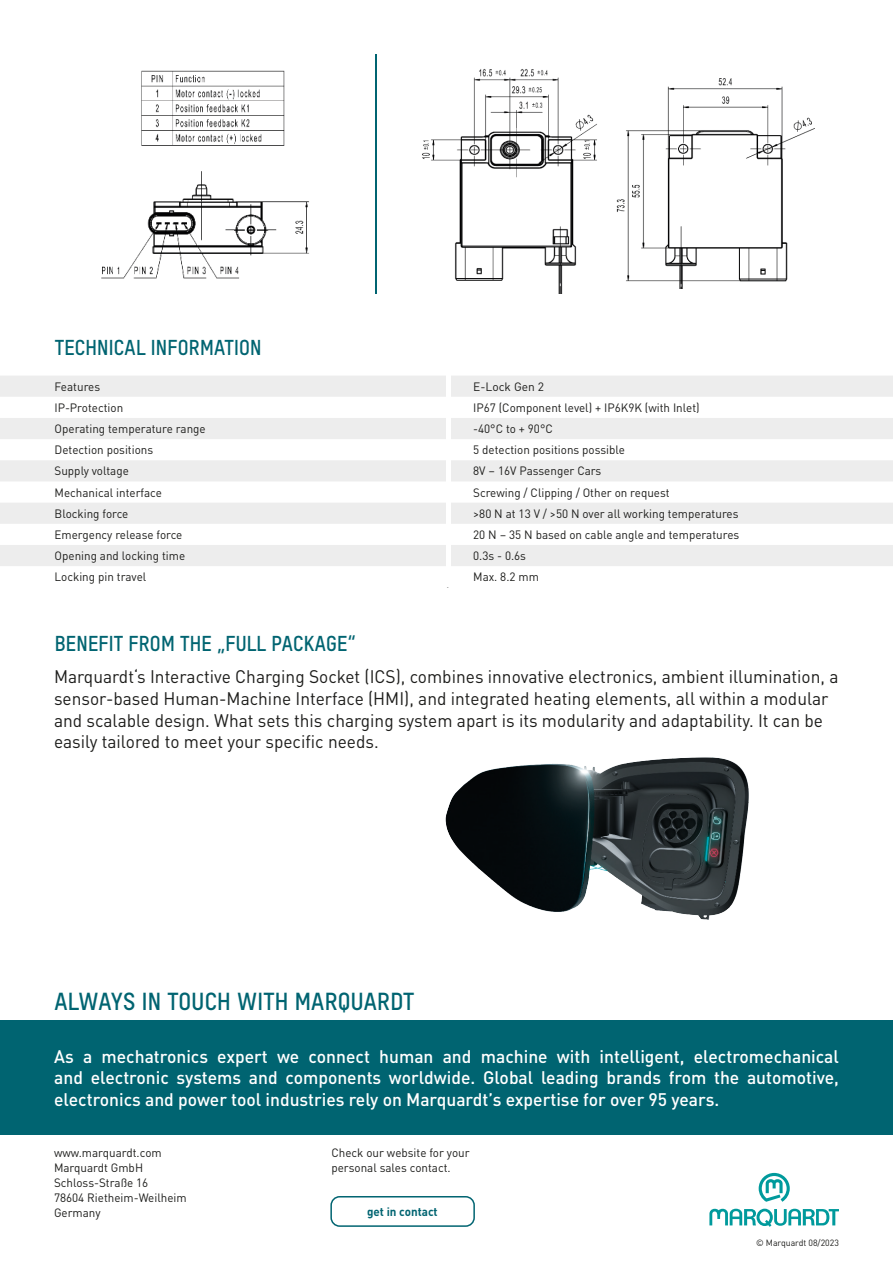
<style>
.page{position:relative;width:893px;height:1263px;background:#fff}
.page>*{position:absolute;margin:0;border:0;box-sizing:border-box;transform-origin:0 0}
.t1{font:24px "T Star Bold";letter-spacing:.01em;color:#006471}
.t2{font:21px "T Star Bold";letter-spacing:.01em;color:#006471}
.t3{font:18px/21.6px "DIN Pro";color:#1d1d1b;scale:.96 1}
.t4{font:500 18px/21.6px "DIN Pro";color:#fff;text-align:justify}
.t5{font:12px/15px "DIN Pro";color:#1d1d1b}
.t6{font:700 12px "DIN Pro";color:#006471}
.t7{font:9px "DIN Pro";color:#1d1d1b}
</style>
<div class="page">
<div style="left:0;top:1020px;width:893px;height:115px;background:#006471"></div>
<hr style="left:375px;top:54px;width:1px;height:239px;background:#006471">
<svg style="left:0;top:376px;width:893px;height:190px;fill:#ededed"></svg>
<div style="left:446px;top:376px;width:5px;height:211px;background:#fff"></div>
<svg style="left:759px;top:1173px;width:31px;height:29px"></svg>
<svg style="left:709px;top:1209px;width:130px;height:18px"></svg>
<img style="left:422px;top:69px;width:175px;height:224px">
<img style="left:617px;top:78px;width:198px;height:210px">
<img style="left:101px;top:171px;width:208px;height:108px">
<img style="left:141px;top:70px;width:144px;height:76px">
<img style="left:445px;top:757px;width:304px;height:162px">
<div style="left:330px;top:1196px;width:145px;height:31px;border:2px solid #006471;border-radius:9px"></div>
<p class="t2" style="left:55px;top:334px;width:208px">TECHNICAL INFORMATION</p>
<p class="t5" style="left:55px;top:378px;width:47px">Features</p>
<p class="t5" style="left:473px;top:378px;width:73px">E-Lock Gen 2</p>
<p class="t5" style="left:55px;top:399px;width:70px">IP-Protection</p>
<p class="t5" style="left:473px;top:399px;width:228px">IP67 (Component level) + IP6K9K (with Inlet)</p>
<p class="t5" style="left:55px;top:420px;width:153px">Operating temperature range</p>
<p class="t5" style="left:473px;top:420px;width:81px">-40°C to + 90°C</p>
<p class="t5" style="left:55px;top:442px;width:100px">Detection positions</p>
<p class="t5" style="left:473px;top:442px;width:153px">5 detection positions possible</p>
<p class="t5" style="left:55px;top:463px;width:76px">Supply voltage</p>
<p class="t5" style="left:473px;top:463px;width:130px">8V – 16V Passenger Cars</p>
<p class="t5" style="left:55px;top:484px;width:109px">Mechanical interface</p>
<p class="t5" style="left:473px;top:484px;width:198px">Screwing / Clipping / Other on request</p>
<p class="t5" style="left:55px;top:505px;width:75px">Blocking force</p>
<p class="t5" style="left:473px;top:505px;width:267px">&gt;80 N at 13 V / &gt;50 N over all working temperatures</p>
<p class="t5" style="left:55px;top:526px;width:129px">Emergency release force</p>
<p class="t5" style="left:473px;top:526px;width:268px">20 N – 35 N based on cable angle and temperatures</p>
<p class="t5" style="left:55px;top:547px;width:132px">Opening and locking time</p>
<p class="t5" style="left:473px;top:547px;width:54px">0.3s - 0.6s</p>
<p class="t5" style="left:55px;top:569px;width:93px">Locking pin travel</p>
<p class="t5" style="left:473px;top:569px;width:67px">Max. 8.2 mm</p>
<p class="t2" style="left:55px;top:630px;width:303px">BENEFIT FROM THE „FULL PACKAGE“</p>
<p class="t3" style="left:54px;top:665px;width:819px">Marquardt‘s Interactive Charging Socket (ICS), combines innovative electronics, ambient illumination, a sensor-based Human-Machine Interface (HMI), and integrated heating elements, all within a modular and scalable design. What sets this charging system apart is its modularity and adaptability. It can be easily tailored to meet your specific needs.</p>
<p class="t1" style="left:54px;top:986px;width:362px">ALWAYS IN TOUCH WITH MARQUARDT</p>
<p class="t4" style="left:54px;top:1044px;width:786px">As a mechatronics expert we connect human and machine with intelligent, electromechanical and electronic systems and components worldwide. Global leading brands from the automotive, electronics and power tool industries rely on Marquardt’s expertise for over 95 years.</p>
<p class="t5" style="left:54px;top:1145px;width:109px">www.marquardt.com</p>
<p class="t5" style="left:54px;top:1160px;width:91px">Marquardt GmbH</p>
<p class="t5" style="left:54px;top:1175px;width:96px">Schloss-Straße 16</p>
<p class="t5" style="left:54px;top:1190px;width:134px">78604 Rietheim-Weilheim</p>
<p class="t5" style="left:54px;top:1205px;width:48px">Germany</p>
<p class="t5" style="left:331px;top:1145px;width:140px">Check our website for your personal sales contact.</p>
<p class="t6" style="left:367px;top:1202px;width:72px">get in contact</p>
<p class="t7" style="left:756px;top:1235px;width:84px">© Marquardt 08/2023</p>
</div>
